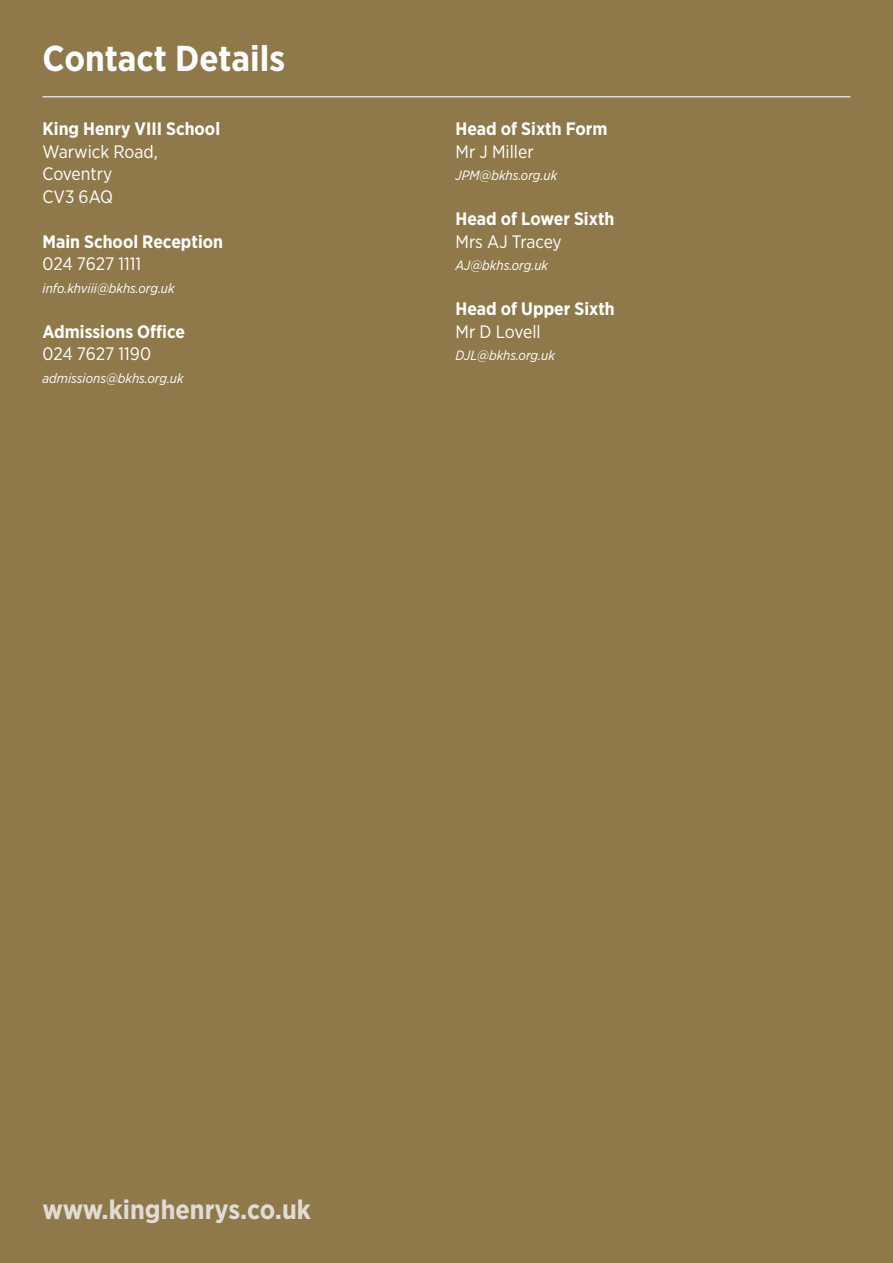
<style>
.page{position:relative;width:893px;height:1263px;background:#8f794b}
.page>*{position:absolute;margin:0;border:0;box-sizing:border-box;transform-origin:0 0}
.t1{font:700 36px "Gotham Narrow";color:#fff}
.t2{font:700 27px "Gotham Narrow";color:#e1dcd3}
.t3{font:700 18px "Gotham Narrow";color:#fff}
.t4{font:18px/22.5px "Gotham Narrow";color:#fff}
.t5{font:italic 13.5px "Gotham Narrow";color:#fff}
</style>
<div class="page">
<hr style="left:43px;top:96px;width:807px;height:1px;background:#e1dcd3">
<h1 class="t1" style="left:43px;top:36px;width:244px">Contact Details</h1>
<p class="t3" style="left:43px;top:117px;width:179px">King Henry VIII School</p>
<p class="t4" style="left:43px;top:140px;width:117px">Warwick Road,<br>Coventry<br>CV3 6AQ</p>
<p class="t3" style="left:43px;top:230px;width:182px">Main School Reception</p>
<p class="t4" style="left:43px;top:252px;width:100px">024 7627 1111</p>
<p class="t5" style="left:43px;top:280px;width:134px">info.khviii@bkhs.org.uk</p>
<p class="t3" style="left:43px;top:320px;width:144px">Admissions Office</p>
<p class="t4" style="left:43px;top:342px;width:110px">024 7627 1190</p>
<p class="t5" style="left:43px;top:370px;width:143px">admissions@bkhs.org.uk</p>
<p class="t3" style="left:455px;top:117px;width:153px">Head of Sixth Form</p>
<p class="t4" style="left:455px;top:140px;width:80px">Mr J Miller</p>
<p class="t5" style="left:455px;top:167px;width:103px">JPM@bkhs.org.uk</p>
<p class="t3" style="left:455px;top:207px;width:160px">Head of Lower Sixth</p>
<p class="t4" style="left:455px;top:230px;width:108px">Mrs AJ Tracey</p>
<p class="t5" style="left:455px;top:257px;width:94px">AJ@bkhs.org.uk</p>
<p class="t3" style="left:455px;top:297px;width:161px">Head of Upper Sixth</p>
<p class="t4" style="left:455px;top:320px;width:87px">Mr D Lovell</p>
<p class="t5" style="left:455px;top:347px;width:101px">DJL@bkhs.org.uk</p>
<h2 class="t2" style="left:43px;top:1192px;width:270px">www.kinghenrys.co.uk</h2>
</div>
